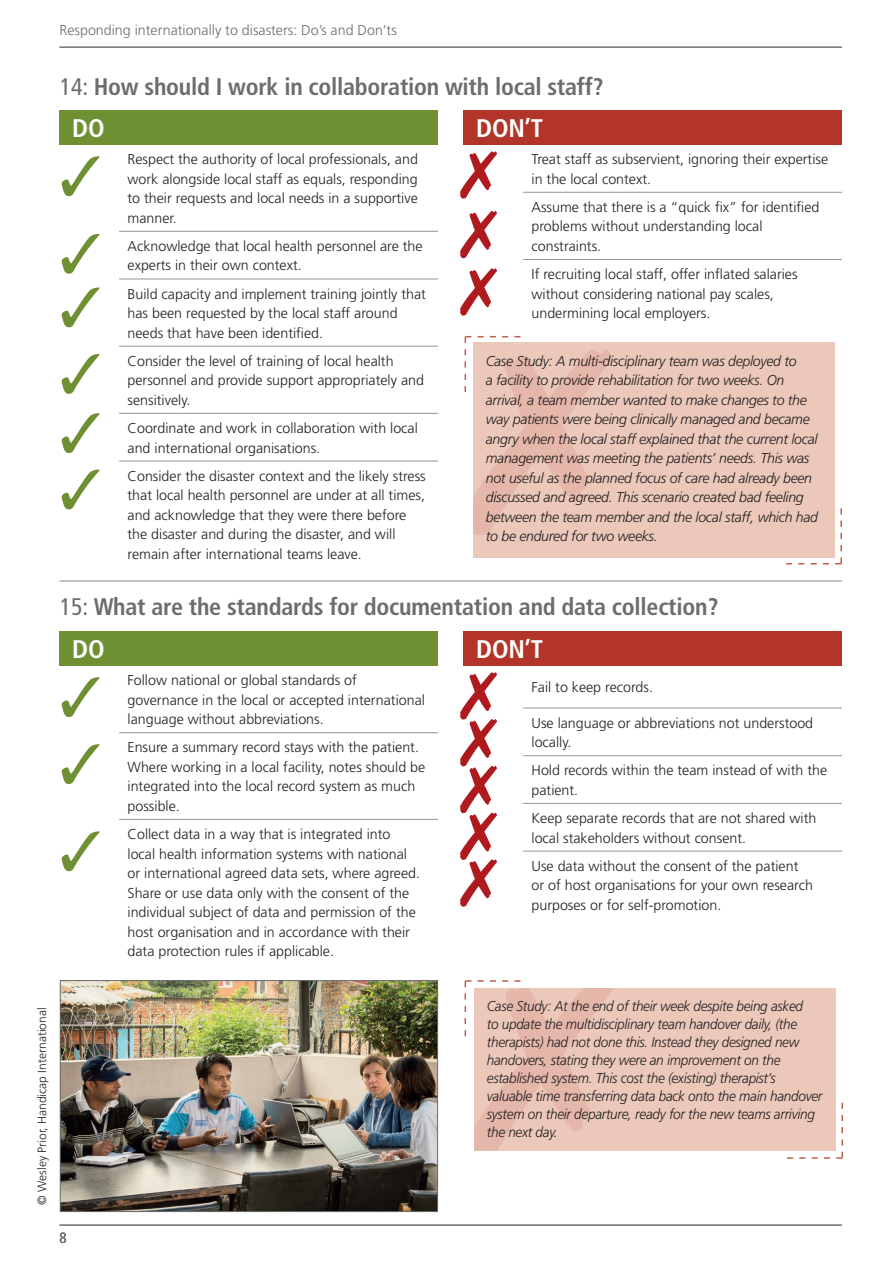
<style>
.page{position:relative;width:893px;height:1263px;background:#fff}
.page>*{position:absolute;margin:0;border:0;box-sizing:border-box;transform-origin:0 0}
.t1{font:700 condensed 25.5px "Frutiger";letter-spacing:-.01em;color:#fff}
.t2{font:700 condensed 24px "Frutiger";letter-spacing:-.01em;color:#6c6d70}
.t3{font:condensed 15px "Frutiger LT Com";color:#6c6d70}
.t4{font:300 14.25px/19.5px "Frutiger";color:#231f20}
.t5{font:italic 300 14.25px/19.5px "Frutiger";letter-spacing:-.02em;color:#231f20}
.t6{font:italic 300 14.25px/18px "Frutiger";letter-spacing:-.02em;color:#231f20;scale:.95 1}
.t7{font:300 14.25px "Frutiger";color:#6c6d70}
.t8{font:300 12px "Frutiger";color:#231f20}
.s1{font-weight:400}
</style>
<div class="page">
<hr style="left:60px;top:47px;width:782px;height:1px;background:#6c6d70">
<hr style="left:60px;top:1225px;width:782px;height:1px;background:#6c6d70">
<div style="left:60px;top:111px;width:378px;height:34px;background:#6e9032"></div>
<hr style="left:119px;top:231px;width:319px;height:1px;background:#939598">
<hr style="left:119px;top:279px;width:319px;height:1px;background:#939598">
<hr style="left:119px;top:346px;width:319px;height:1px;background:#939598">
<hr style="left:119px;top:413px;width:319px;height:1px;background:#939598">
<hr style="left:119px;top:461px;width:319px;height:1px;background:#939598">
<div style="left:463px;top:111px;width:379px;height:34px;background:#b33428"></div>
<hr style="left:523px;top:192px;width:319px;height:1px;background:#939598">
<hr style="left:523px;top:259px;width:319px;height:1px;background:#939598">
<div style="left:473px;top:342px;width:361px;height:215px;background:#ebc8ba"></div>
<svg style="left:786px;top:508px;width:56px;height:56px"></svg>
<hr style="left:60px;top:580px;width:782px;height:2px;background:#939598">
<div style="left:60px;top:631px;width:378px;height:34px;background:#6e9032"></div>
<hr style="left:119px;top:732px;width:319px;height:1px;background:#939598">
<hr style="left:119px;top:819px;width:319px;height:1px;background:#939598">
<div style="left:463px;top:631px;width:379px;height:34px;background:#b33428"></div>
<hr style="left:523px;top:708px;width:319px;height:1px;background:#939598">
<hr style="left:523px;top:755px;width:319px;height:1px;background:#939598">
<hr style="left:523px;top:803px;width:319px;height:1px;background:#939598">
<hr style="left:523px;top:851px;width:319px;height:1px;background:#939598">
<img style="left:62px;top:982px;width:374px;height:228px">
<div style="left:60px;top:980px;width:378px;height:232px;border:1px solid #6c6d70"></div>
<div style="left:474px;top:988px;width:362px;height:163px;background:#ebc8ba"></div>
<svg style="left:787px;top:1102px;width:56px;height:57px"></svg>
<svg style="left:465px;top:336px;width:147px;height:199px"></svg>
<svg style="left:465px;top:980px;width:148px;height:171px"></svg>
<p class="t7" style="left:60px;top:22px;width:339px">Responding internationally to disasters: Do’s and Don’ts</p>
<p class="t2" style="left:60px;top:72px;width:545px"><span class="s1">14:</span> How should I work in collaboration with local staff?</p>
<p class="t1" style="left:72px;top:113px;width:34px">DO</p>
<p class="t4" style="left:128px;top:150px;width:292px;text-align:justify">Respect the authority of local professionals, and work alongside local staff as equals, responding to their requests and local needs in a supportive manner.</p>
<p class="t4" style="left:128px;top:236px;width:297px">Acknowledge that local health personnel are the experts in their own context.</p>
<p class="t4" style="left:128px;top:284px;width:300px">Build capacity and implement training jointly that has been requested by the local staff around needs that have been identified.</p>
<p class="t4" style="left:128px;top:351px;width:298px">Consider the level of training of local health personnel and provide support appropriately and sensitively.</p>
<p class="t4" style="left:128px;top:418px;width:292px">Coordinate and work in collaboration with local and international organisations.</p>
<p class="t4" style="left:128px;top:466px;width:300px">Consider the disaster context and the likely stress that local health personnel are under at all times, and acknowledge that they were there before the disaster and during the disaster, and will remain after international teams leave.</p>
<p class="t1" style="left:476px;top:113px;width:68px">DON’T</p>
<p class="t4" style="left:531px;top:150px;width:298px">Treat staff as subservient, ignoring their expertise in the local context.</p>
<p class="t4" style="left:531px;top:197px;width:289px">Assume that there is a “quick fix” for identified problems without understanding local constraints.</p>
<p class="t4" style="left:531px;top:264px;width:268px">If recruiting local staff, offer inflated salaries without considering national pay scales, undermining local employers.</p>
<p class="t5" style="left:486px;top:351px;width:334px">Case Study: A multi-disciplinary team was deployed to<br>a facility to provide rehabilitation for two weeks. On arrival, a team member wanted to make changes to the way patients were being clinically managed and became angry when the local staff explained that the current local management was meeting the patients’ needs. This was not useful as the planned focus of care had already been discussed and agreed. This scenario created bad feeling between the team member and the local staff, which had to be endured for two weeks.</p>
<p class="t2" style="left:60px;top:593px;width:660px"><span class="s1">15:</span> What are the standards for documentation and data collection?</p>
<p class="t1" style="left:72px;top:634px;width:34px">DO</p>
<p class="t4" style="left:128px;top:670px;width:299px">Follow national or global standards of governance in the local or accepted international language without abbreviations.</p>
<p class="t4" style="left:128px;top:738px;width:299px">Ensure a summary record stays with the patient.<br>Where working in a local facility, notes should be integrated into the local record system as much possible.</p>
<p class="t4" style="left:128px;top:824px;width:294px">Collect data in a way that is integrated into local health information systems with national or international agreed data sets, where agreed.<br>Share or use data only with the consent of the individual subject of data and permission of the host organisation and in accordance with their data protection rules if applicable.</p>
<p class="t1" style="left:476px;top:634px;width:68px">DON’T</p>
<p class="t4" style="left:531px;top:678px;width:123px">Fail to keep records.</p>
<p class="t4" style="left:531px;top:713px;width:283px">Use language or abbreviations not understood locally.</p>
<p class="t4" style="left:531px;top:761px;width:297px">Hold records within the team instead of with the patient.</p>
<p class="t4" style="left:531px;top:808px;width:286px">Keep separate records that are not shared with local stakeholders without consent.</p>
<p class="t4" style="left:531px;top:856px;width:283px">Use data without the consent of the patient or of host organisations for your own research purposes or for self-promotion.</p>
<p class="t8" style="left:35px;top:1205px;width:199px;rotate:-90deg">© Wesley Prior, Handicap International</p>
<p class="t3" style="left:60px;top:1229px;width:9px">8</p>
<p class="t6" style="left:487px;top:997px;width:355px">Case Study: At the end of their week despite being asked<br>to update the multidisciplinary team handover daily, (the therapists) had not done this. Instead they designed new handovers, stating they were an improvement on the established system. This cost the (existing) therapist’s valuable time transferring data back onto the main handover system on their departure, ready for the new teams arriving the next day.</p>
</div>
